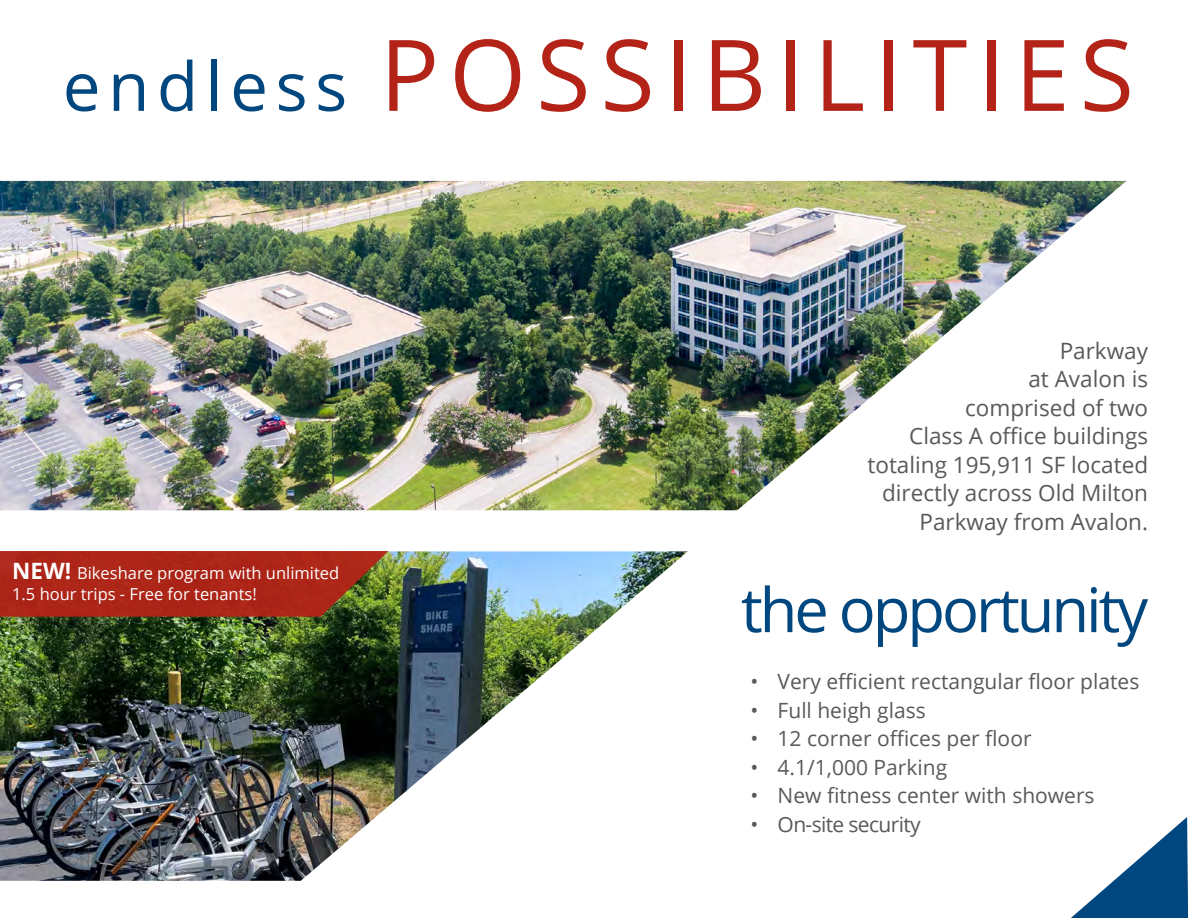
<style>
.page{position:relative;width:1188px;height:918px;background:#fff}
.page>*{position:absolute;margin:0;border:0;box-sizing:border-box;transform-origin:0 0}
.t1{font:99px "Open Sans";letter-spacing:.1em;color:#b32317}
.t2{font:61.5px "Open Sans";letter-spacing:-.05em;color:#00467f}
.t3{font:22.5px/28.5px "Open Sans";color:#58595b;text-align:right}
.t4{font:21px "Open Sans";color:#58595b}
.t5{font:21px "Open Sans";letter-spacing:-.03em;color:#58595b}
.t6{font:16.5px/21px "Open Sans";color:#fff}
.s1{font-size:67.5px;color:#00467f}
.s2{font-weight:700;font-size:22.5px}
</style>
<div class="page">
<img style="left:0;top:181px;width:1126px;height:329px">
<img style="left:0;top:551px;width:688px;height:330px">
<svg style="left:1071px;top:817px;width:117px;height:101px"></svg>
<svg style="left:0;top:551px;width:388px;height:66px;background:#a42c19"></svg>
<h1 class="t1" style="left:63px;top:7px;width:1073px"><span class="s1">endless</span> POSSIBILITIES</h1>
<p class="t6" style="left:12px;top:562px;width:329px"><span class="s2">NEW!</span> Bikeshare program with unlimited<br>1.5 hour trips - Free for tenants!</p>
<p class="t3" style="left:868px;top:336px;width:282px">Parkway<br>at Avalon is<br>comprised of two<br>Class A office buildings totaling 195,911 SF located directly across Old Milton<br>Parkway from Avalon.</p>
<h2 class="t2" style="left:741px;top:568px;width:409px">the opportunity</h2>
<p class="t4" style="left:751px;top:667px;width:390px">• Very efficient rectangular floor plates</p>
<p class="t4" style="left:751px;top:696px;width:177px">• Full heigh glass</p>
<p class="t4" style="left:751px;top:724px;width:283px">• 12 corner offices per floor</p>
<p class="t4" style="left:751px;top:753px;width:198px">• 4.1/1,000 Parking</p>
<p class="t4" style="left:751px;top:781px;width:346px">• New fitness center with showers</p>
<p class="t5" style="left:751px;top:810px;width:172px">• On-site security</p>
</div>
